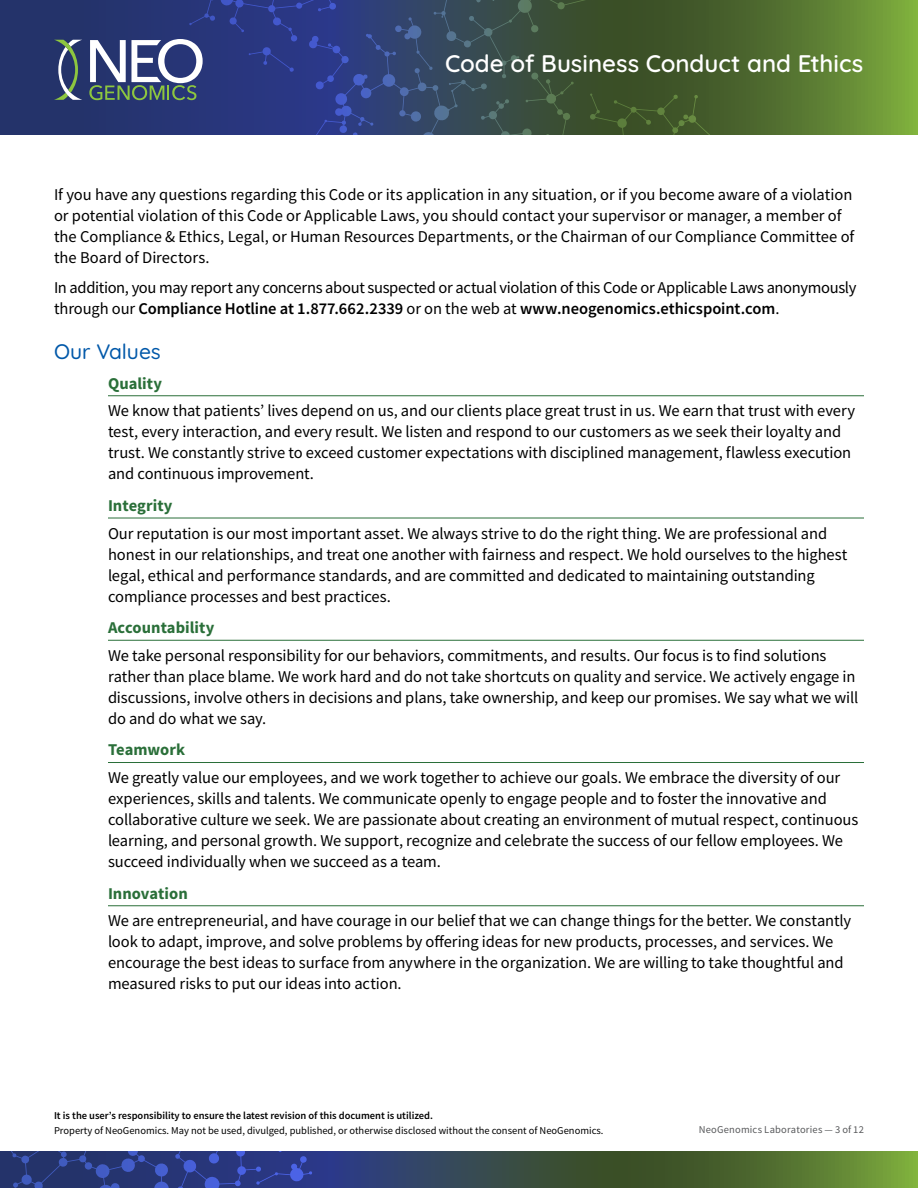
<style>
.page{position:relative;width:918px;height:1188px;background:#fff}
.page>*{position:absolute;margin:0;border:0;box-sizing:border-box;transform-origin:0 0}
.t1{font:600 24px "Quicksand";color:#fff}
.t2{font:500 21px "Quicksand";letter-spacing:-.005em;color:#0058a9}
.t3{font:16.5px/21px "Source Sans Pro";letter-spacing:-.005em;color:#000}
.t4{font:700 16.5px "Source Sans Pro";color:#2a6f39}
.t5{font:10.5px "Source Sans Pro";color:#000}
.t6{font:600 10.5px "Source Sans Pro";color:#000}
.t7{font:10.5px "Source Sans Pro";letter-spacing:.02em;color:#58595b}
.s1{font-weight:600}
</style>
<div class="page">
<svg style="left:312px;top:1151px;width:606px;height:37px;background:#445c43"></svg>
<svg style="left:0;top:1151px;width:312px;height:37px;background:#2b3b84"></svg>
<svg style="left:0;top:0;width:918px;height:134px;background:#4e6c43"></svg>
<svg style="left:54px;top:40px;width:28px;height:60px;background:#516478"></svg>
<svg style="left:89px;top:0;width:629px;height:134px;background:#384a61"></svg>
<hr style="left:108px;top:395px;width:756px;height:1px;background:#2a6f39">
<hr style="left:108px;top:518px;width:756px;height:1px;background:#2a6f39">
<hr style="left:108px;top:640px;width:756px;height:1px;background:#2a6f39">
<hr style="left:108px;top:762px;width:756px;height:1px;background:#2a6f39">
<hr style="left:108px;top:905px;width:756px;height:1px;background:#2a6f39">
<h1 class="t1" style="left:445px;top:44px;width:420px">Code of Business Conduct and Ethics</h1>
<p class="t3" style="left:54px;top:184px;width:802px">If you have any questions regarding this Code or its application in any situation, or if you become aware of a violation or potential violation of this Code or Applicable Laws, you should contact your supervisor or manager, a member of the Compliance &amp; Ethics, Legal, or Human Resources Departments, or the Chairman of our Compliance Committee of the Board of Directors.</p>
<p class="t3" style="left:54px;top:277px;width:804px">In addition, you may report any concerns about suspected or actual violation of this Code or Applicable Laws anonymously through our <span class="s1">Compliance Hotline at 1.877.662.2339</span> or on the web at <span class="s1">www.neogenomics.ethicspoint.com</span>.</p>
<p class="t2" style="left:54px;top:335px;width:108px">Our Values</p>
<p class="t4" style="left:108px;top:372px;width:56px">Quality</p>
<p class="t3" style="left:108px;top:400px;width:749px">We know that patients’ lives depend on us, and our clients place great trust in us. We earn that trust with every test, every interaction, and every result. We listen and respond to our customers as we seek their loyalty and trust. We constantly strive to exceed customer expectations with disciplined management, flawless execution and continuous improvement.</p>
<p class="t4" style="left:108px;top:494px;width:66px">Integrity</p>
<p class="t3" style="left:108px;top:523px;width:741px">Our reputation is our most important asset. We always strive to do the right thing. We are professional and honest in our relationships, and treat one another with fairness and respect. We hold ourselves to the highest legal, ethical and performance standards, and are committed and dedicated to maintaining outstanding compliance processes and best practices.</p>
<p class="t4" style="left:108px;top:616px;width:108px">Accountability</p>
<p class="t3" style="left:108px;top:645px;width:752px">We take personal responsibility for our behaviors, commitments, and results. Our focus is to find solutions rather than place blame. We work hard and do not take shortcuts on quality and service. We actively engage in discussions, involve others in decisions and plans, take ownership, and keep our promises. We say what we will do and do what we say.</p>
<p class="t4" style="left:108px;top:739px;width:79px">Teamwork</p>
<p class="t3" style="left:108px;top:767px;width:752px">We greatly value our employees, and we work together to achieve our goals. We embrace the diversity of our experiences, skills and talents. We communicate openly to engage people and to foster the innovative and collaborative culture we seek. We are passionate about creating an environment of mutual respect, continuous learning, and personal growth. We support, recognize and celebrate the success of our fellow employees. We succeed individually when we succeed as a team.</p>
<p class="t4" style="left:108px;top:882px;width:81px">Innovation</p>
<p class="t3" style="left:108px;top:910px;width:745px">We are entrepreneurial, and have courage in our belief that we can change things for the better. We constantly look to adapt, improve, and solve problems by offering ideas for new products, processes, and services. We encourage the best ideas to surface from anywhere in the organization. We are willing to take thoughtful and measured risks to put our ideas into action.</p>
<p class="t6" style="left:54px;top:1109px;width:381px">It is the user’s responsibility to ensure the latest revision of this document is utilized.</p>
<p class="t5" style="left:54px;top:1124px;width:551px">Property of NeoGenomics. May not be used, divulged, published, or otherwise disclosed without the consent of NeoGenomics.</p>
<p class="t7" style="left:699px;top:1122px;width:167px">NeoGenomics Laboratories — 3 of 12</p>
</div>
